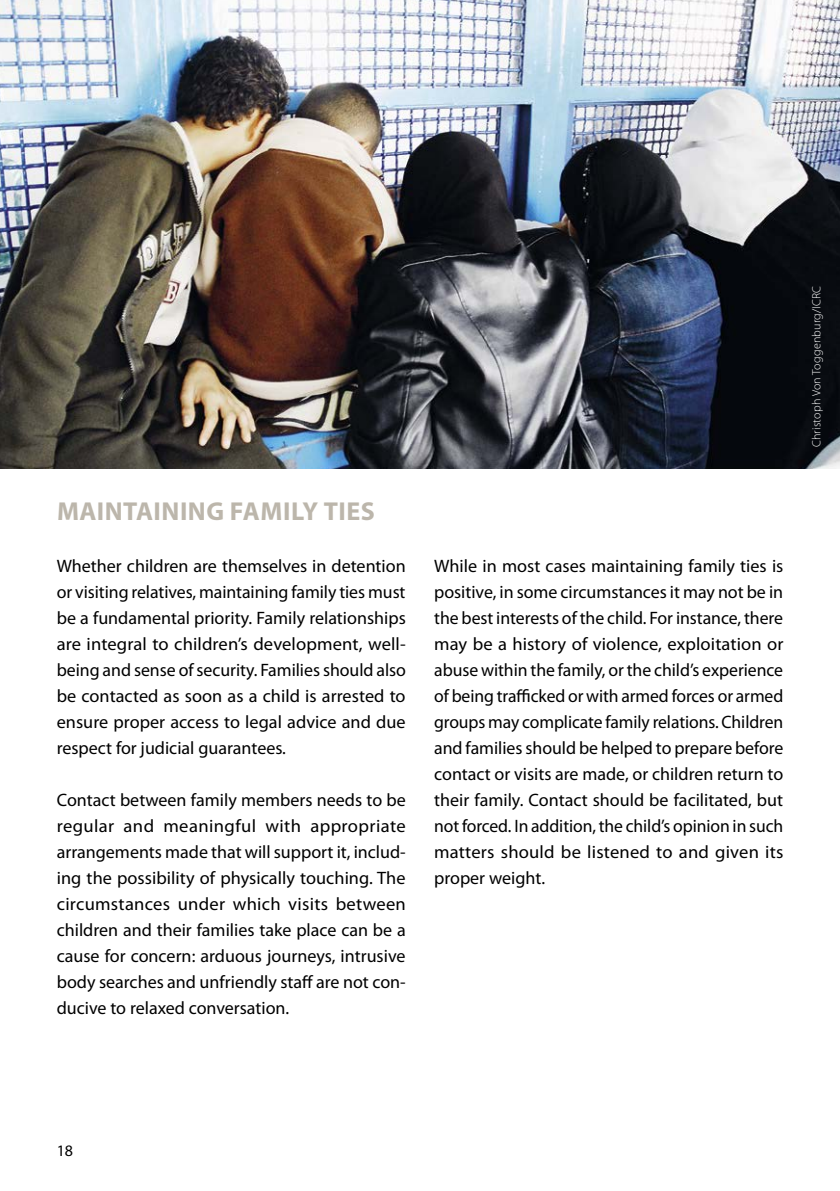
<style>
.page{position:relative;width:840px;height:1191px;background:#fff}
.page>*{position:absolute;margin:0;border:0;box-sizing:border-box;transform-origin:0 0}
.t1{font:700 26px "Myriad Pro";letter-spacing:.02em;color:#bcb6ab}
.t2{font:18px/26px "Myriad Pro";color:#000;text-align:justify}
.t3{font:16px "Myriad Pro";color:#000}
.t4{font:300 12px "Myriad Pro";letter-spacing:.015em;color:#fff}
</style>
<div class="page">
<img style="left:0;top:0;width:839px;height:468px">
<h1 class="t1" style="left:57px;top:497px;width:319px">MAINTAINING FAMILY TIES</h1>
<p class="t2" style="left:57px;top:553px;width:350px">Whether children are themselves in detention or visiting relatives, maintaining family ties must be a fundamental priority. Family relationships are integral to children’s development, well&shy;being and sense of security. Families should also be contacted as soon as a child is arrested to ensure proper access to legal advice and due respect for judicial guarantees.</p>
<p class="t2" style="left:57px;top:787px;width:350px">Contact between family members needs to be regular and meaningful with appropriate arrangements made that will support it, includ&shy;ing the possibility of physically touching. The circumstances under which visits between children and their families take place can be a cause for concern: arduous journeys, intrusive body searches and unfriendly staff are not con&shy;ducive to relaxed conversation.</p>
<p class="t4" style="left:808px;top:447px;width:163px;rotate:-90deg">Christoph Von Toggenburg/ICRC</p>
<p class="t2" style="left:434px;top:553px;width:350px">While in most cases maintaining family ties is positive, in some circumstances it may not be in the best interests of the child. For instance, there may be a history of violence, exploitation or abuse within the family, or the child’s experience of being trafficked or with armed forces or armed groups may complicate family relations. Children and families should be helped to prepare before contact or visits are made, or children return to their family. Contact should be facilitated, but not forced. In addition, the child’s opinion in such matters should be listened to and given its proper weight.</p>
<p class="t3" style="left:57px;top:1142px;width:18px">18</p>
</div>
